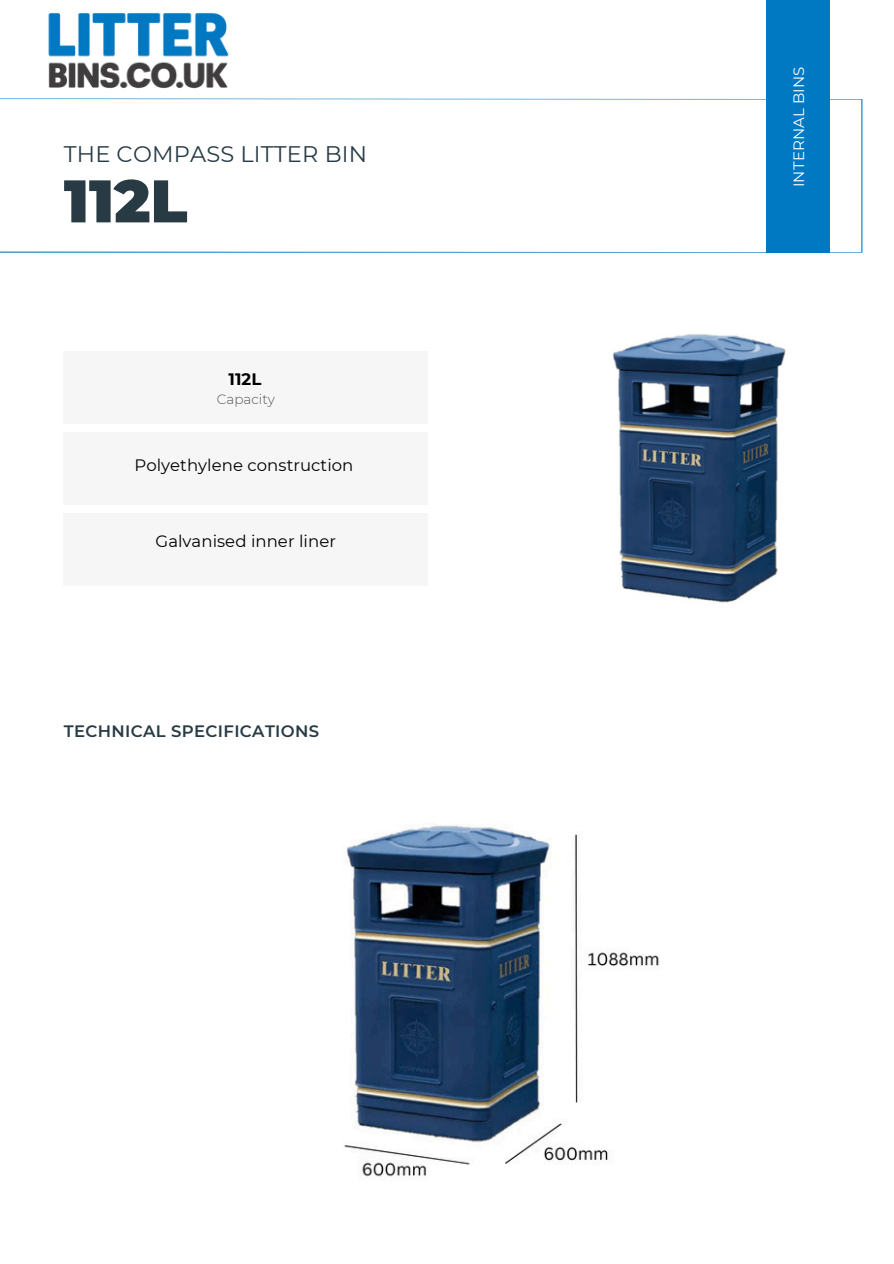
<style>
.page{position:relative;width:894px;height:1264px;background:#fff}
.page>*{position:absolute;margin:0;border:0;box-sizing:border-box;transform-origin:0 0}
.t1{font:900 60px "Montserrat";color:#283b45}
.t2{font:22.5px "Montserrat";letter-spacing:.005em;color:#283b45}
.t3{font:16.5px "Montserrat";letter-spacing:.005em;color:#000}
.t4{font:600 16.5px "Montserrat";letter-spacing:.02em;color:#283b45}
.t5{font:700 16.5px "Montserrat";color:#000}
.t6{font:15px "Montserrat";letter-spacing:.01em;color:#fff}
.t7{font:300 13.5px "Montserrat";color:#575756}
</style>
<div class="page">
<svg style="left:0;top:98px;width:862px;height:155px"></svg>
<div style="left:765px;top:0;width:64px;height:252px;background:#0078c2"></div>
<div style="left:64px;top:352px;width:363px;height:72px;background:#f6f6f6"></div>
<div style="left:64px;top:433px;width:363px;height:72px;background:#f6f6f6"></div>
<div style="left:64px;top:514px;width:363px;height:72px;background:#f6f6f6"></div>
<img style="left:48px;top:13px;width:181px;height:76px">
<img style="left:613px;top:334px;width:173px;height:269px">
<img style="left:344px;top:825px;width:315px;height:352px">
<h1 class="t2" style="left:64px;top:140px;width:305px">THE COMPASS LITTER BIN</h1>
<h3 class="t1" style="left:64px;top:164px;width:125px">112L</h3>
<h5 class="t5" style="left:228px;top:369px;width:34px">112L</h5>
<p class="t7" style="left:217px;top:391px;width:60px">Capacity</p>
<p class="t3" style="left:134px;top:454px;width:220px">Polyethylene construction</p>
<h3 class="t3" style="left:155px;top:531px;width:182px">Galvanised inner liner</h3>
<h5 class="t4" style="left:64px;top:721px;width:257px">TECHNICAL SPECIFICATIONS</h5>
<p class="t6" style="left:789px;top:187px;width:122px;rotate:-90deg">INTERNAL BINS</p>
</div>
